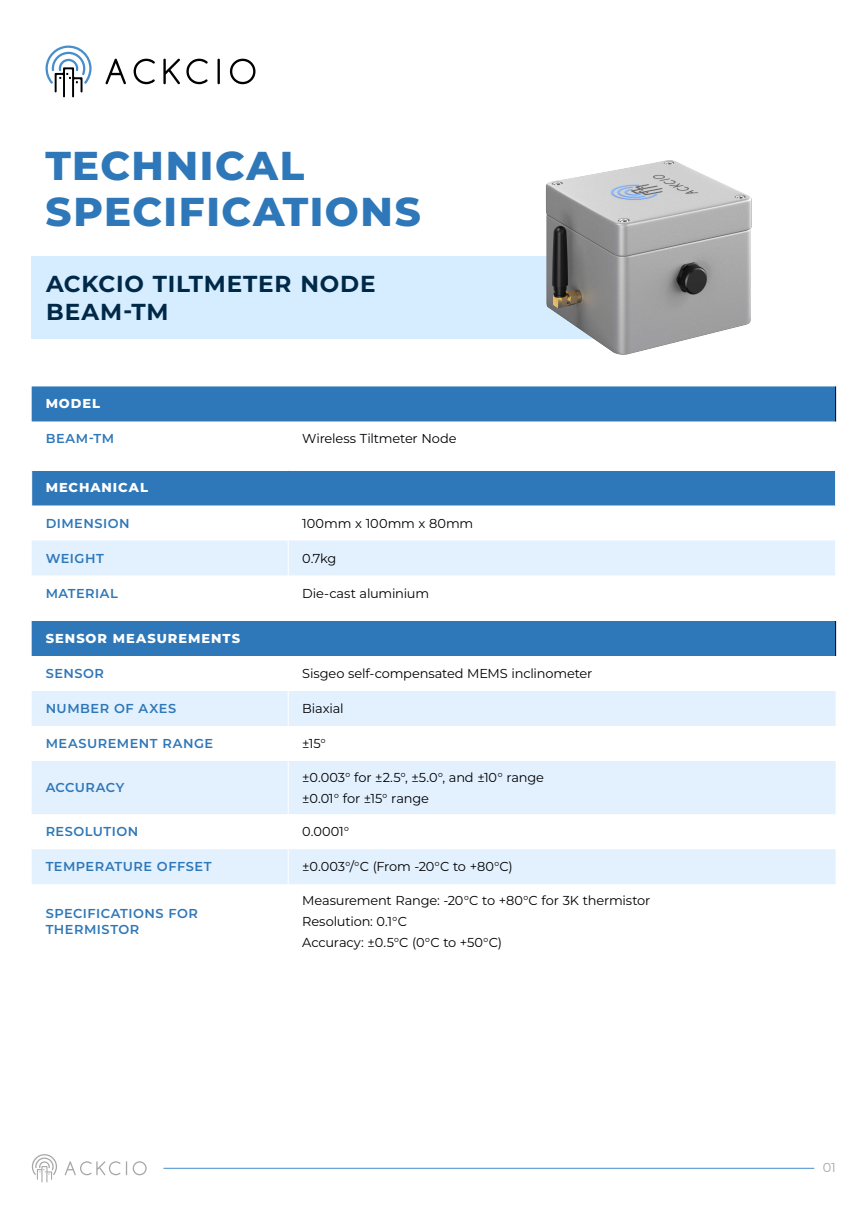
<style>
.page{position:relative;width:868px;height:1228px;background:#fff}
.page>*{position:absolute;margin:0;border:0;box-sizing:border-box;transform-origin:0 0}
.t1{font:800 40.25px/45.5px "Montserrat";letter-spacing:.04em;color:#2e77b8}
.t2{font:700 23.1px/28px "Montserrat";letter-spacing:.035em;color:#002948}
.t3{font:12.95px/21px "Montserrat";letter-spacing:-.01em;color:#000}
.t4{font:600 12.95px/15.5px "Montserrat";letter-spacing:.035em;color:#2e77b8}
.t5{font:800 12.95px "Montserrat";letter-spacing:.075em;color:#fff}
.t6{font:12.95px "Montserrat";color:#a6a6a6}
</style>
<div class="page">
<svg style="left:65px;top:1161px;width:55px;height:14px"></svg>
<svg style="left:126px;top:1161px;width:1px;height:14px"></svg>
<svg style="left:133px;top:1161px;width:14px;height:14px"></svg>
<svg style="left:32px;top:1154px;width:25px;height:28px"></svg>
<hr style="left:163px;top:1168px;width:651px;height:1px;background:#478ecc">
<svg style="left:32px;top:386px;width:804px;height:120px;fill:#2e77b8"></svg>
<svg style="left:32px;top:540px;width:804px;height:344px;fill:#e3f1ff"></svg>
<hr style="left:835px;top:386px;width:1px;height:35px;background:#000">
<hr style="left:835px;top:621px;width:1px;height:35px;background:#000">
<hr style="left:31px;top:470px;width:257px;height:1px;background:#fff">
<hr style="left:288px;top:470px;width:548px;height:1px;background:#fff">
<hr style="left:835px;top:471px;width:1px;height:34px;background:#fff">
<hr style="left:288px;top:540px;width:1px;height:35px;background:#fff">
<hr style="left:835px;top:540px;width:1px;height:35px;background:#fff">
<hr style="left:288px;top:691px;width:1px;height:35px;background:#fff">
<hr style="left:288px;top:761px;width:1px;height:53px;background:#fff">
<hr style="left:288px;top:814px;width:1px;height:35px;background:#fff">
<hr style="left:288px;top:849px;width:1px;height:35px;background:#fff">
<div style="left:31px;top:256px;width:583px;height:83px;background:#d6ecff"></div>
<img style="left:545px;top:160px;width:207px;height:195px">
<svg style="left:106px;top:59px;width:20px;height:25px"></svg>
<svg style="left:134px;top:59px;width:21px;height:25px"></svg>
<svg style="left:163px;top:59px;width:17px;height:25px"></svg>
<svg style="left:186px;top:59px;width:22px;height:25px"></svg>
<svg style="left:218px;top:59px;width:2px;height:25px"></svg>
<svg style="left:230px;top:59px;width:25px;height:25px"></svg>
<svg style="left:45px;top:45px;width:47px;height:52px"></svg>
<h1 class="t1" style="left:46px;top:141px;width:377px">TECHNICAL<br>SPECIFICATIONS</h1>
<h2 class="t2" style="left:46px;top:269px;width:331px">ACKCIO TILTMETER NODE<br>BEAM-TM</h2>
<p class="t5" style="left:46px;top:394px;width:56px">MODEL</p>
<p class="t4" style="left:46px;top:430px;width:70px">BEAM-TM</p>
<p class="t3" style="left:302px;top:428px;width:156px">Wireless Tiltmeter Node</p>
<p class="t5" style="left:46px;top:478px;width:104px">MECHANICAL</p>
<p class="t4" style="left:46px;top:514px;width:86px">DIMENSION</p>
<p class="t3" style="left:302px;top:512px;width:173px">100mm x 100mm x 80mm</p>
<p class="t4" style="left:46px;top:549px;width:60px">WEIGHT</p>
<p class="t3" style="left:302px;top:547px;width:36px">0.7kg</p>
<p class="t4" style="left:46px;top:584px;width:74px">MATERIAL</p>
<p class="t3" style="left:302px;top:582px;width:128px">Die-cast aluminium</p>
<p class="t5" style="left:46px;top:629px;width:196px">SENSOR MEASUREMENTS</p>
<p class="t4" style="left:46px;top:665px;width:60px">SENSOR</p>
<p class="t3" style="left:302px;top:662px;width:292px">Sisgeo self-compensated MEMS inclinometer</p>
<p class="t4" style="left:46px;top:700px;width:132px">NUMBER OF AXES</p>
<p class="t3" style="left:302px;top:697px;width:43px">Biaxial</p>
<p class="t4" style="left:46px;top:735px;width:169px">MEASUREMENT RANGE</p>
<p class="t3" style="left:302px;top:732px;width:25px">±15°</p>
<p class="t4" style="left:46px;top:779px;width:80px">ACCURACY</p>
<p class="t3" style="left:302px;top:766px;width:243px">±0.003° for ±2.5°, ±5.0°, and ±10° range ±0.01° for ±15° range</p>
<p class="t4" style="left:46px;top:823px;width:94px">RESOLUTION</p>
<p class="t3" style="left:302px;top:821px;width:49px">0.0001°</p>
<p class="t4" style="left:46px;top:858px;width:167px">TEMPERATURE OFFSET</p>
<p class="t3" style="left:302px;top:856px;width:212px">±0.003°/°C (From -20°C to +80°C)</p>
<p class="t4" style="left:46px;top:905px;width:154px">SPECIFICATIONS FOR<br>THERMISTOR</p>
<p class="t3" style="left:302px;top:889px;width:350px">Measurement Range: -20°C to +80°C for 3K thermistor<br>Resolution: 0.1°C<br>Accuracy: ±0.5°C (0°C to +50°C)</p>
<p class="t6" style="left:823px;top:1158px;width:15px">01</p>
</div>
